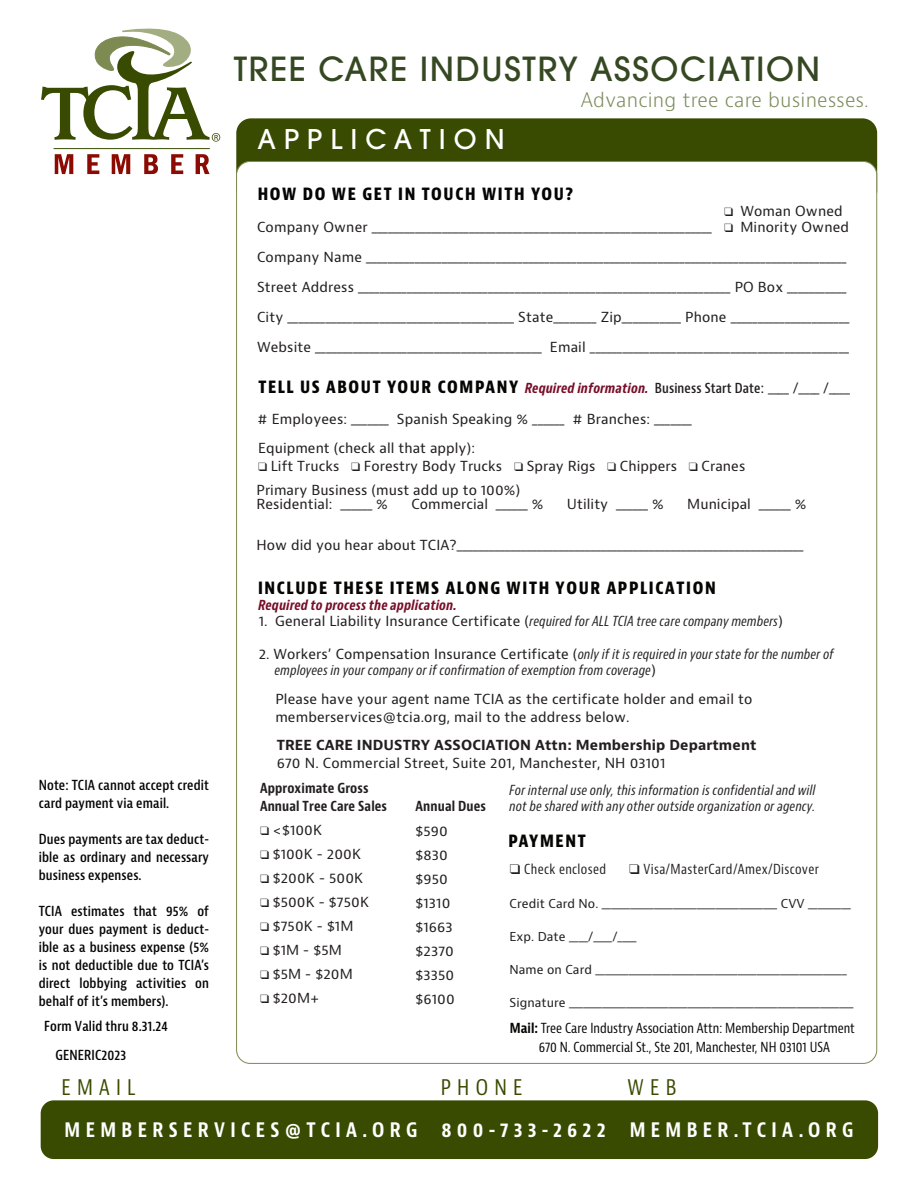
<style>
.page{position:relative;width:918px;height:1188px;background:#fff}
.page>*{position:absolute;margin:0;border:0;box-sizing:border-box;transform-origin:0 0}
.t1{font:500 33px "Avant Garde";letter-spacing:.05em;color:#354822}
.t2{font:500 27px "ITC Avant Garde Pro";letter-spacing:.3em;color:#fff}
.t3{font:condensed 21px "Bernino Sans";letter-spacing:.3em;color:#394b00}
.t4{font:700 condensed 19.5px "Bernino Sans";letter-spacing:.275em;color:#fff}
.t5{font:300 19.5px "Bernino Sans";letter-spacing:.01em;color:#7b8a58}
.t6{font:700 condensed 16.5px "Bernina Sans";letter-spacing:.1em;color:#050504}
.t7{font:13.5px/24px "Bernino Sans";letter-spacing:.01em;color:#231f20}
.t8{font:600 condensed 13.5px/18px "Bernina Sans";letter-spacing:.01em;color:#050504;text-align:justify}
.t9{font:italic condensed 13.5px/16.5px "Bernino Sans";letter-spacing:.005em;color:#231f20}
.t10{font:condensed 13.5px/19.5px "Bernina Sans";color:#050504;text-align:center}
.t11{font:700 13.5px "Bernino Sans";letter-spacing:.01em;color:#231f20}
.t12{font:700 condensed 13.5px/18px "Bernino Sans";letter-spacing:.01em;color:#231f20}
.t13{font:condensed 13.5px "Bernino Sans";letter-spacing:.025em;color:#231f20}
.t14{font:italic 700 condensed 13.5px "Bernino Sans";letter-spacing:.01em;color:#770e28}
.t15{font:600 condensed 13.5px "Bernina Sans";letter-spacing:.01em;color:#000}
.t16{font:12px "Bernino Sans";letter-spacing:.005em;color:#231f20}
.s1{font-family:"Bernino Sans";font-style:italic;font-size:13.5px;color:#770e28}
.s2{font-family:"Bernino Sans";font-weight:600;font-size:13.5px;color:#231f20}
.s3{font-family:"Bernino Sans";font-weight:400;font-stretch:normal;font-size:13.5px;color:#231f20}
.s4{font-style:italic;font-stretch:condensed}
.s5{font-style:normal;font-stretch:normal}
.s6{font-weight:700}
</style>
<div class="page">
<div style="left:236px;top:118px;width:641px;height:53px;background:#394b00"></div>
<div style="left:237px;top:161px;width:640px;height:902px;background:#fff;border-radius:14px"></div>
<svg style="left:41px;top:28px;width:179px;height:114px"></svg>
<svg style="left:55px;top:154px;width:18px;height:20px"></svg>
<svg style="left:87px;top:154px;width:12px;height:20px"></svg>
<svg style="left:112px;top:154px;width:18px;height:20px"></svg>
<svg style="left:144px;top:154px;width:14px;height:20px"></svg>
<svg style="left:171px;top:154px;width:12px;height:20px"></svg>
<svg style="left:196px;top:154px;width:14px;height:20px"></svg>
<hr style="left:54px;top:148px;width:156px;height:1px;background:#394b00">
<div style="left:41px;top:1100px;width:837px;height:59px;background:#394b00;border-radius:13px"></div>
<h1 class="t1" style="left:234px;top:48px;width:588px">TREE CARE INDUSTRY ASSOCIATION</h1>
<h3 class="t5" style="left:581px;top:87px;width:289px">Advancing tree care businesses.</h3>
<h2 class="t2" style="left:258px;top:122px;width:249px">APPLICATION</h2>
<p class="t6" style="left:258px;top:183px;width:317px">HOW DO WE GET IN TOUCH WITH YOU?</p>
<p class="t7" style="left:257px;top:216px;width:456px">Company Owner _______________________________________________________________</p>
<p class="t7" style="left:257px;top:246px;width:591px">Company Name _________________________________________________________________________________________</p>
<p class="t7" style="left:257px;top:276px;width:591px">Street Address _____________________________________________________________________ PO Box ___________</p>
<p class="t7" style="left:257px;top:306px;width:594px">City __________________________________________ State________ Zip___________ Phone ______________________</p>
<p class="t7" style="left:257px;top:336px;width:593px">Website __________________________________________ Email ________________________________________________</p>
<p class="t6" style="left:258px;top:377px;width:593px">TELL US ABOUT YOUR COMPANY <span class="s1">Required information.</span> <span class="s2">Business Start Date:</span> <span class="s3">____ /____ /____</span></p>
<p class="t7" style="left:724px;top:199px;width:120px">❑ Woman Owned</p>
<p class="t7" style="left:724px;top:216px;width:126px">❑ Minority Owned</p>
<p class="t7" style="left:258px;top:407px;width:436px"># Employees: _______ Spanish Speaking % ______ # Branches: _______</p>
<p class="t7" style="left:258px;top:436px;width:218px">Equipment (check all that apply):</p>
<p class="t7" style="left:257px;top:454px;width:490px">❑ Lift Trucks ❑ Forestry Body Trucks ❑ Spray Rigs ❑ Chippers ❑ Cranes<br>Primary Business (must add up to 100%)</p>
<p class="t7" style="left:257px;top:492px;width:133px">Residential: ______ %</p>
<p class="t7" style="left:411px;top:492px;width:134px">Commercial ______ %</p>
<p class="t7" style="left:567px;top:492px;width:98px">Utility ______ %</p>
<p class="t7" style="left:687px;top:492px;width:121px">Municipal ______ %</p>
<p class="t7" style="left:257px;top:534px;width:548px">How did you hear about TCIA?_________________________________________________________________</p>
<p class="t6" style="left:258px;top:577px;width:459px">INCLUDE THESE ITEMS ALONG WITH YOUR APPLICATION</p>
<p class="t14" style="left:258px;top:597px;width:200px">Required to process the application.</p>
<p class="t7" style="left:259px;top:609px;width:526px">1. General Liability Insurance Certificate (<span class="s4">required for ALL TCIA tree care company members</span>)</p>
<p class="t9" style="left:275px;top:646px;width:561px;text-indent:-16px"><span class="s5">2. Workers’ Compensation Insurance Certificate (</span>only if it is required in your state for the number of employees in your company or if confirmation of exemption from coverage<span class="s5">)</span></p>
<p class="t7" style="left:275px;top:691px;width:479px;line-height:18px">Please have your agent name TCIA as the certificate holder and email to memberservices@tcia.org, mail to the address below.</p>
<p class="t8" style="left:39px;top:776px;width:172px">Note: TCIA cannot accept credit card payment via email.</p>
<p class="t8" style="left:39px;top:830px;width:172px">Dues payments are tax deduct&shy;ible as ordinary and necessary business expenses.</p>
<p class="t8" style="left:39px;top:902px;width:172px">TCIA estimates that 95% of your dues payment is deduct&shy;ible as a business expense (5% is not deductible due to TCIA’s direct lobbying activities on behalf of it’s members).</p>
<p class="t15" style="left:44px;top:1017px;width:125px">Form Valid thru 8.31.24</p>
<p class="t8" style="left:55px;top:1047px;width:72px">GENERIC2023</p>
<p class="t11" style="left:277px;top:736px;width:481px">TREE CARE INDUSTRY ASSOCIATION Attn: Membership Department</p>
<p class="t7" style="left:277px;top:751px;width:390px">670 N. Commercial Street, Suite 201, Manchester, NH 03101</p>
<p class="t12" style="left:260px;top:779px;width:129px">Approximate Gross<br>Annual Tree Care Sales</p>
<p class="t7" style="left:260px;top:818px;width:64px">❑ &lt;$100K</p>
<p class="t7" style="left:260px;top:842px;width:103px">❑ $100K - 200K</p>
<p class="t7" style="left:260px;top:866px;width:105px">❑ $200K - 500K</p>
<p class="t7" style="left:260px;top:890px;width:111px">❑ $500K - $750K</p>
<p class="t7" style="left:260px;top:914px;width:95px">❑ $750K - $1M</p>
<p class="t7" style="left:260px;top:938px;width:83px">❑ $1M - $5M</p>
<p class="t7" style="left:260px;top:962px;width:94px">❑ $5M - $20M</p>
<p class="t7" style="left:260px;top:986px;width:61px">❑ $20M+</p>
<p class="t12" style="left:416px;top:797px;width:72px">Annual Dues</p>
<p class="t7" style="left:416px;top:819px;width:41px">$590 $830 $950 $1310 $1663 $2370 $3350 $6100</p>
<p class="t9" style="left:509px;top:782px;width:308px">For internal use only, this information is confidential and will not be shared with any other outside organization or agency.</p>
<p class="t6" style="left:508px;top:831px;width:79px">PAYMENT</p>
<p class="t13" style="left:510px;top:861px;width:98px">❑ Check enclosed</p>
<p class="t13" style="left:629px;top:861px;width:192px">❑ Visa/MasterCard/Amex/Discover</p>
<p class="t16" style="left:510px;top:896px;width:343px">Credit Card No. _____________________________________ CVV _________</p>
<p class="t16" style="left:510px;top:929px;width:128px">Exp. Date ____/____/____</p>
<p class="t16" style="left:510px;top:962px;width:339px">Name on Card _____________________________________________________</p>
<p class="t16" style="left:510px;top:995px;width:345px">Signature ____________________________________________________________</p>
<p class="t10" style="left:510px;top:1019px;width:347px"><span class="s6">Mail:</span> Tree Care Industry Association Attn: Membership Department<br>670 N. Commercial St., Ste 201, Manchester, NH 03101 USA</p>
<h3 class="t3" style="left:61px;top:1075px;width:75px">EMAIL</h3>
<h3 class="t3" style="left:441px;top:1075px;width:83px">PHONE</h3>
<h3 class="t3" style="left:628px;top:1075px;width:50px">WEB</h3>
<h3 class="t4" style="left:65px;top:1118px;width:790px">MEMBERSERVICES@TCIA.ORG 800-733-2622 MEMBER.TCIA.ORG</h3>
</div>
